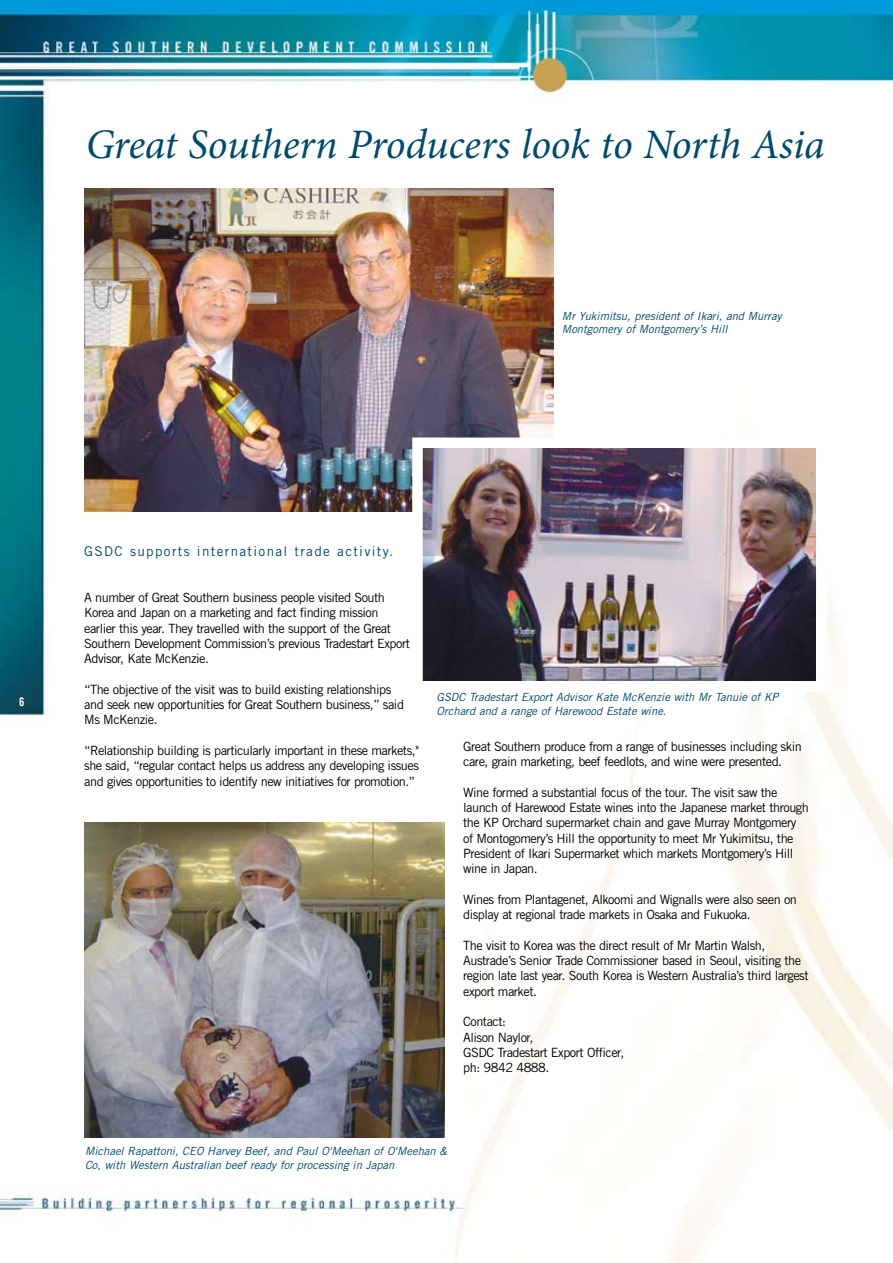
<style>
.page{position:relative;width:893px;height:1263px;background:#fff}
.page>*{position:absolute;margin:0;border:0;box-sizing:border-box;transform-origin:0 0}
.t1{font:italic 42px "Minion Pro";letter-spacing:-.01em;color:#00496a}
.t2{font:13.5px "Trade Gothic";letter-spacing:.1em;color:#00496a}
.t3{font:12.75px/15.3px "Trade Gothic";letter-spacing:-.04em;color:#000}
.t4{font:12px "Trade Gothic Bold Cond Twenty";color:#fff}
.t5{font:italic 11.25px/13.5px "Trade Gothic";color:#00496a}
</style>
<div class="page">
<img style="left:0;top:0;width:893px;height:1263px">
<img style="left:84px;top:189px;width:469px;height:323px">
<img style="left:423px;top:448px;width:393px;height:232px">
<img style="left:84px;top:822px;width:361px;height:315px">
<h1 class="t1" style="left:86px;top:116px;width:741px">Great Southern Producers look to North Asia</h1>
<p class="t5" style="left:562px;top:309px;width:221px">Mr Yukimitsu, president of Ikari, and Murray<br>Montgomery of Montgomery’s Hill</p>
<p class="t4" style="left:19px;top:694px;width:7px">6</p>
<p class="t2" style="left:84px;top:543px;width:310px">GSDC supports international trade activity.</p>
<p class="t3" style="left:84px;top:590px;width:327px">A number of Great Southern business people visited South Korea and Japan on a marketing and fact finding mission earlier this year. They travelled with the support of the Great Southern Development Commission’s previous Tradestart Export Advisor, Kate McKenzie.</p>
<p class="t3" style="left:84px;top:681px;width:321px">“The objective of the visit was to build existing relationships and seek new opportunities for Great Southern business,” said<br>Ms McKenzie.</p>
<p class="t3" style="left:84px;top:743px;width:337px;text-align:justify">“Relationship building is particularly important in these markets," she said, “regular contact helps us address any developing issues and gives opportunities to identify new initiatives for promotion.”</p>
<p class="t3" style="left:463px;top:738px;width:340px">Great Southern produce from a range of businesses including skin care, grain marketing, beef feedlots, and wine were presented.</p>
<p class="t3" style="left:463px;top:784px;width:347px">Wine formed a substantial focus of the tour. The visit saw the launch of Harewood Estate wines into the Japanese market through the KP Orchard supermarket chain and gave Murray Montgomery of Montogomery’s Hill the opportunity to meet Mr Yukimitsu, the President of Ikari Supermarket which markets Montgomery’s Hill wine in Japan.</p>
<p class="t3" style="left:463px;top:891px;width:335px">Wines from Plantagenet, Alkoomi and Wignalls were also seen on display at regional trade markets in Osaka and Fukuoka.</p>
<p class="t3" style="left:463px;top:937px;width:347px">The visit to Korea was the direct result of Mr Martin Walsh, Austrade’s Senior Trade Commissioner based in Seoul, visiting the region late last year. South Korea is Western Australia’s third largest export market.</p>
<p class="t3" style="left:463px;top:1014px;width:163px">Contact:<br>Alison Naylor,<br>GSDC Tradestart Export Officer, ph: 9842 4888.</p>
<p class="t5" style="left:437px;top:690px;width:343px">GSDC Tradestart Export Advisor Kate McKenzie with Mr Tanuie of KP<br>Orchard and a range of Harewood Estate wine.</p>
<p class="t5" style="left:85px;top:1144px;width:364px">Michael Rapattoni, CEO Harvey Beef, and Paul O'Meehan of O'Meehan &amp;<br>Co, with Western Australian beef ready for processing in Japan</p>
</div>
